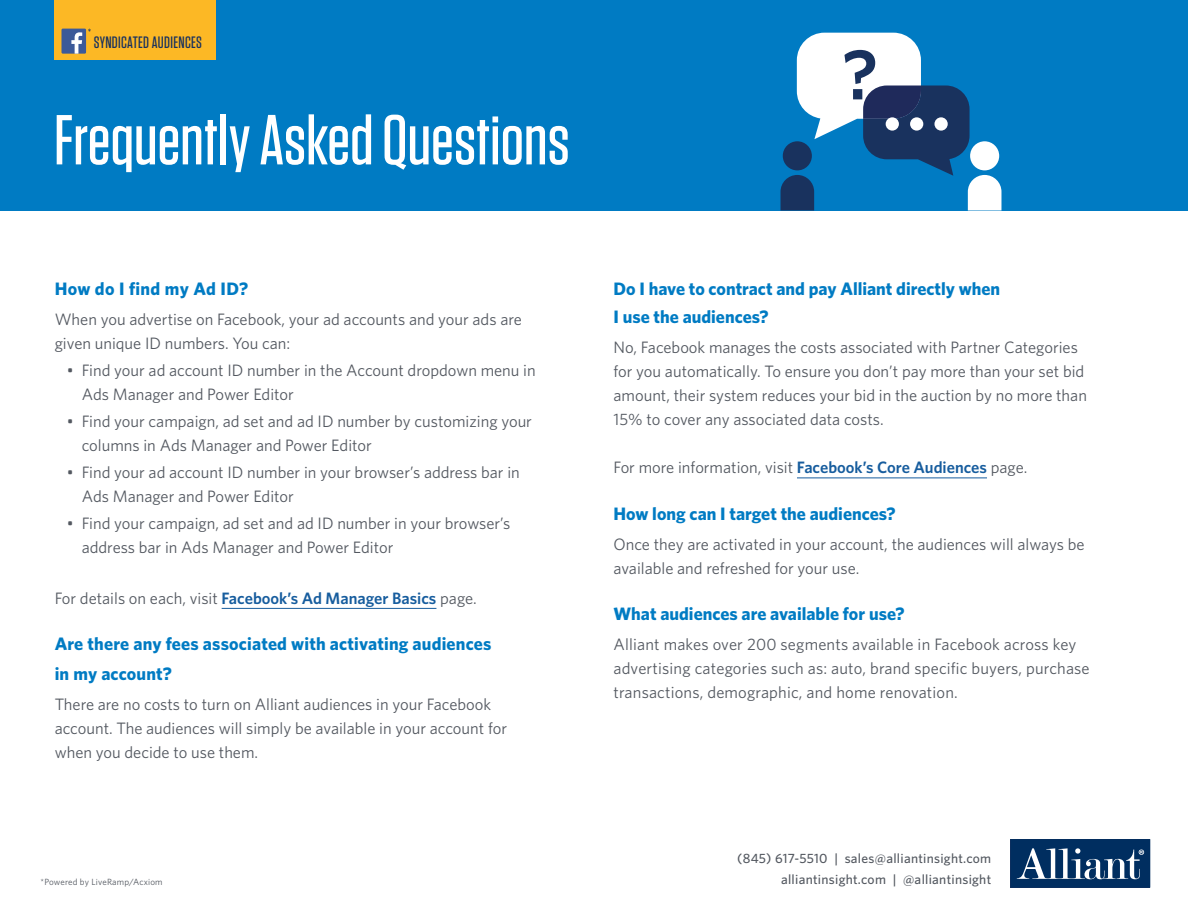
<style>
.page{position:relative;width:1188px;height:918px;background:#fff}
.page>*{position:absolute;margin:0;border:0;box-sizing:border-box;transform-origin:0 0}
.t1{font:500 70.5px "Tungsten";color:#fff}
.Question_Heading{font:700 18px "Whitney";color:#007bc3}
.Question_Heading-2{font:700 18px "Whitney";letter-spacing:.02em;color:#007bc3}
.t2{font:16.5px/24px "Whitney";color:#535860}
.Question_Heading-3{font:500 16.5px "Tungsten";letter-spacing:.02em;color:#19325e}
.t3{font:500 13.5px/21px "Whitney";letter-spacing:.02em;color:#535860;text-align:right}
.t4{font:9px "Whitney";letter-spacing:.02em;color:#535860}
.s1{font-weight:600;color:#175d9e}
</style>
<div class="page">
<div style="left:0;top:0;width:1188px;height:211px;background:#007bc3"></div>
<div style="left:54px;top:0;width:162px;height:59px;background:#fcb825"></div>
<hr style="left:222px;top:608px;width:214px;height:1px;background:#175d9e">
<svg style="left:781px;top:33px;width:220px;height:178px"></svg>
<hr style="left:797px;top:478px;width:190px;height:1px;background:#175d9e">
<div style="left:62px;top:29px;width:24px;height:25px;background:#3c5a99"></div>
<svg style="left:71px;top:32px;width:11px;height:22px"></svg>
<svg style="left:1010px;top:839px;width:140px;height:49px"></svg>
<p class="Question_Heading-3" style="left:94px;top:34px;width:110px">SYNDICATED AUDIENCES</p>
<p class="t1" style="left:54px;top:103px;width:517px">Frequently Asked Questions</p>
<p class="Question_Heading-2" style="left:55px;top:277px;width:195px">How do I find my Ad ID?</p>
<p class="t2" style="left:55px;top:307px;width:469px">When you advertise on Facebook, your ad accounts and your ads are given unique ID numbers. You can:</p>
<p class="t2" style="left:82px;top:358px;width:456px;text-indent:-15px">• Find your ad account ID number in the Account dropdown menu in<br>Ads Manager and Power Editor</p>
<p class="t2" style="left:82px;top:409px;width:452px;text-indent:-15px">• Find your campaign, ad set and ad ID number by customizing your columns in Ads Manager and Power Editor</p>
<p class="t2" style="left:82px;top:460px;width:440px;text-indent:-15px">• Find your ad account ID number in your browser’s address bar in<br>Ads Manager and Power Editor</p>
<p class="t2" style="left:82px;top:511px;width:430px;text-indent:-15px">• Find your campaign, ad set and ad ID number in your browser’s address bar in Ads Manager and Power Editor</p>
<p class="t2" style="left:55px;top:586px;width:424px">For details on each, visit <span class="s1">Facebook’s Ad Manager Basics</span> page.</p>
<p class="Question_Heading" style="left:55px;top:632px;width:438px">Are there any fees associated with activating audiences</p>
<p class="Question_Heading" style="left:55px;top:662px;width:119px">in my account?</p>
<p class="t2" style="left:55px;top:692px;width:454px">There are no costs to turn on Alliant audiences in your Facebook account. The audiences will simply be available in your account for when you decide to use them.</p>
<p class="t4" style="left:40px;top:876px;width:124px">*Powered by LiveRamp/Acxiom</p>
<p class="Question_Heading" style="left:614px;top:277px;width:388px">Do I have to contract and pay Alliant directly when</p>
<p class="Question_Heading" style="left:614px;top:305px;width:157px">I use the audiences?</p>
<p class="t2" style="left:614px;top:335px;width:475px">No, Facebook manages the costs associated with Partner Categories for you automatically. To ensure you don’t pay more than your set bid amount, their system reduces your bid in the auction by no more than 15% to cover any associated data costs.</p>
<p class="t2" style="left:614px;top:455px;width:415px">For more information, visit <span class="s1">Facebook’s Core Audiences</span> page.</p>
<p class="Question_Heading" style="left:614px;top:502px;width:284px">How long can I target the audiences?</p>
<p class="t2" style="left:614px;top:532px;width:473px">Once they are activated in your account, the audiences will always be available and refreshed for your use.</p>
<p class="Question_Heading" style="left:614px;top:602px;width:293px">What audiences are available for use?</p>
<p class="t2" style="left:614px;top:632px;width:478px">Alliant makes over 200 segments available in Facebook across key advertising categories such as: auto, brand specific buyers, purchase transactions, demographic, and home renovation.</p>
<p class="t3" style="left:737px;top:848px;width:256px">(845) 617-5510 | sales@alliantinsight.com alliantinsight.com | @alliantinsight</p>
</div>
